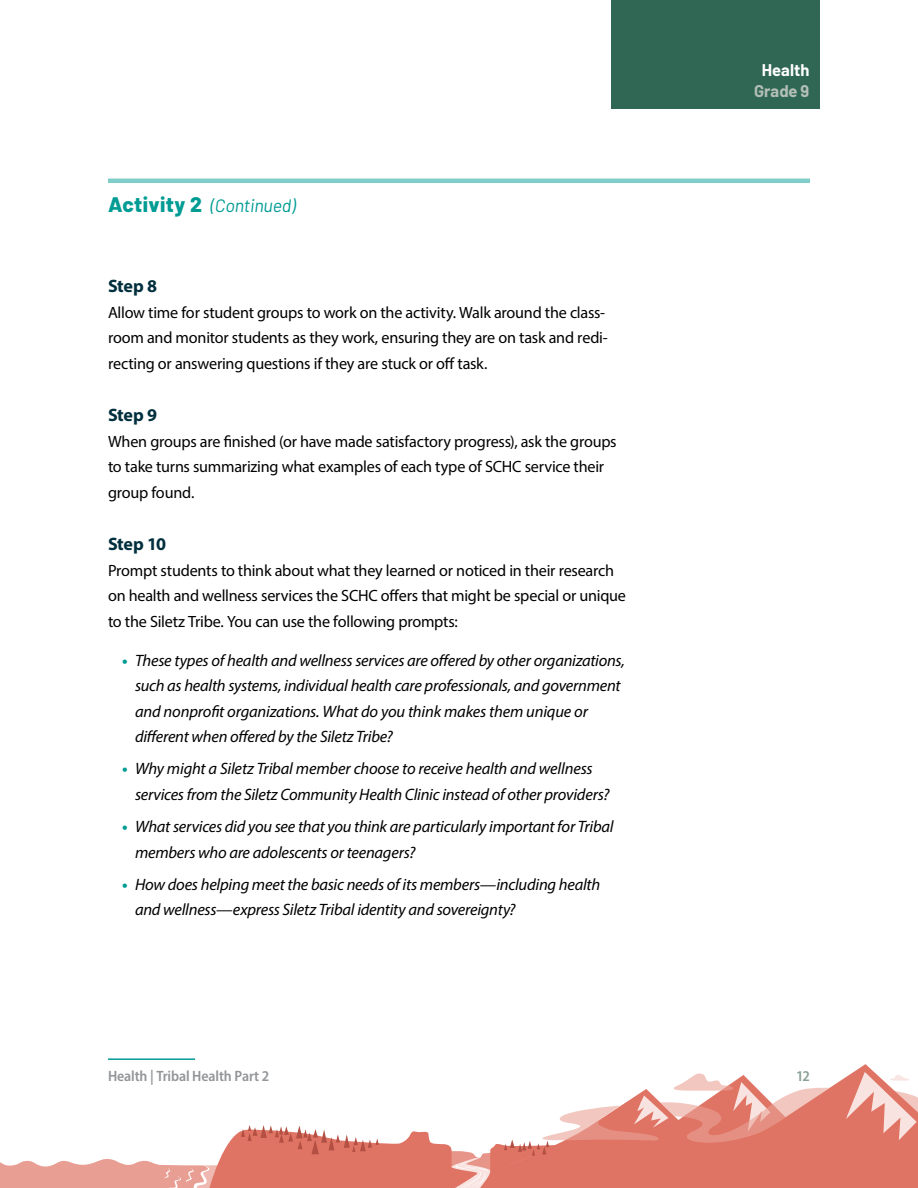
<style>
.page{position:relative;width:918px;height:1188px;background:#fff}
.page>*{position:absolute;margin:0;border:0;box-sizing:border-box;transform-origin:0 0}
.t1{font:italic 18px "Barlow";letter-spacing:-.01em;color:#009c94}
.Activity_Subhead{font:700 18px "Myriad Pro";letter-spacing:-.01em;color:#002f3d}
.t2{font:italic 16.5px/25.5px "Myriad Pro";letter-spacing:-.015em;color:#000}
.t3{font:700 16.5px "Barlow";color:#fff}
.t4{font:700 16.5px "Barlow";color:#b3bfb8}
.Body{font:16.35px/25.5px "Myriad Pro";letter-spacing:-.015em;color:#000}
.t5{font:600 semi-condensed 15px "Myriad Pro";letter-spacing:-.01em;color:#939598}
.t6{font:600 semi-condensed 15px "Myriad Pro";color:#8ba096}
.s1{font-weight:800;font-style:normal;font-size:21px}
.s2{font-weight:700;font-style:normal;color:#009c94}
</style>
<div class="page">
<hr style="left:108px;top:179px;width:702px;height:4px;background:#80cec9">
<hr style="left:108px;top:1058px;width:87px;height:2px;background:#009c94">
<svg style="left:0;top:1159px;width:205px;height:29px"></svg>
<svg style="left:205px;top:1064px;width:669px;height:124px"></svg>
<svg style="left:241px;top:1125px;width:138px;height:29px"></svg>
<svg style="left:438px;top:1072px;width:480px;height:116px"></svg>
<div style="left:612px;top:0;width:208px;height:108px;background:#306754"></div>
<p class="t1" style="left:108px;top:192px;width:189px"><span class="s1">Activity 2</span> (Continued)</p>
<p class="Activity_Subhead" style="left:108px;top:274px;width:51px">Step 8</p>
<p class="Body" style="left:108px;top:299px;width:501px">Allow time for student groups to work on the activity. Walk around the class&shy;room and monitor students as they work, ensuring they are on task and redi&shy;recting or answering questions if they are stuck or off task.</p>
<p class="Activity_Subhead" style="left:108px;top:403px;width:51px">Step 9</p>
<p class="Body" style="left:108px;top:428px;width:510px">When groups are finished (or have made satisfactory progress), ask the groups to take turns summarizing what examples of each type of SCHC service their group found.</p>
<p class="Activity_Subhead" style="left:108px;top:532px;width:60px">Step 10</p>
<p class="Body" style="left:108px;top:557px;width:520px">Prompt students to think about what they learned or noticed in their research on health and wellness services the SCHC offers that might be special or unique to the Siletz Tribe. You can use the following prompts:</p>
<p class="t2" style="left:135px;top:647px;width:492px;text-indent:-13px"><span class="s2">•</span> These types of health and wellness services are offered by other organizations, such as health systems, individual health care professionals, and government and nonprofit organizations. What do you think makes them unique or different when offered by the Siletz Tribe?</p>
<p class="t2" style="left:135px;top:756px;width:476px;text-indent:-13px"><span class="s2">•</span> Why might a Siletz Tribal member choose to receive health and wellness services from the Siletz Community Health Clinic instead of other providers?</p>
<p class="t2" style="left:135px;top:814px;width:480px;text-indent:-13px"><span class="s2">•</span> What services did you see that you think are particularly important for Tribal members who are adolescents or teenagers?</p>
<p class="t2" style="left:135px;top:871px;width:467px;text-indent:-13px"><span class="s2">•</span> How does helping meet the basic needs of its members—including health and wellness—express Siletz Tribal identity and sovereignty?</p>
<p class="t3" style="left:762px;top:58px;width:49px">Health</p>
<p class="t4" style="left:754px;top:79px;width:57px">Grade 9</p>
<p class="t5" style="left:108px;top:1066px;width:163px">Health | Tribal Health Part 2</p>
<p class="t6" style="left:796px;top:1066px;width:15px">12</p>
</div>
